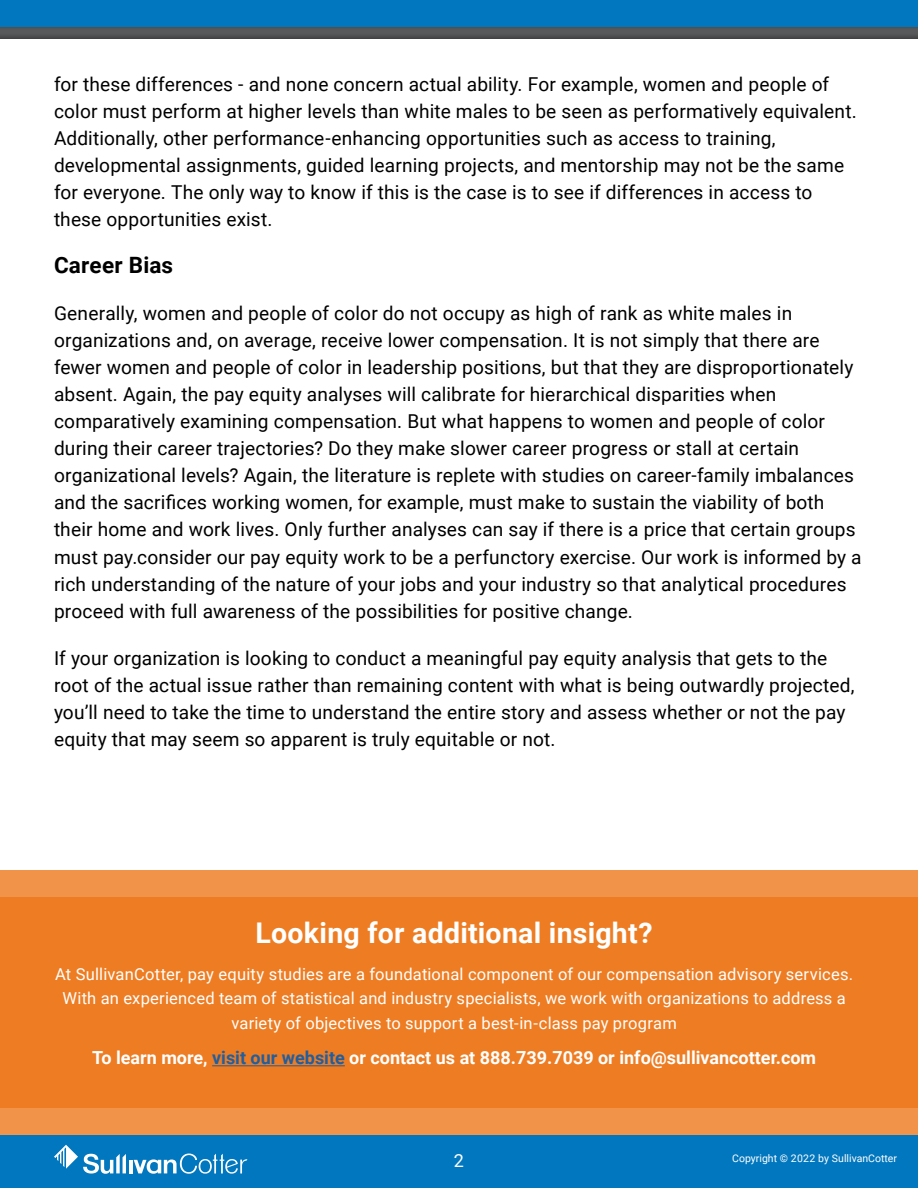
<style>
.page{position:relative;width:918px;height:1188px;background:#fff}
.page>*{position:absolute;margin:0;border:0;box-sizing:border-box;transform-origin:0 0}
.t1{font:700 28.5px "Roboto";letter-spacing:.01em;color:#fff}
.t2{font:700 22.5px "Roboto";letter-spacing:.01em;color:#000}
.t3{font:19.2px/27px "Roboto";letter-spacing:.005em;color:#000}
.t4{font:700 18px "Roboto";color:#fff}
.t5{font:18px "Roboto";color:#fff}
.t6{font:16.5px/24px "Roboto";letter-spacing:.01em;color:#fff;text-align:center}
.t7{font:10.5px "Roboto";color:#fff}
.s1{color:#215e9e}
</style>
<div class="page">
<div style="left:0;top:26px;width:918px;height:12px;background:#565658"></div>
<div style="left:0;top:0;width:918px;height:27px;background:#0077be"></div>
<div style="left:0;top:1134px;width:918px;height:54px;background:#0077be"></div>
<svg style="left:54px;top:1145px;width:194px;height:29px"></svg>
<div style="left:0;top:870px;width:918px;height:265px;background:#f19349"></div>
<div style="left:0;top:897px;width:918px;height:211px;background:#ee7c22"></div>
<hr style="left:212px;top:1065px;width:133px;height:1px;background:#215e9e">
<p class="t3" style="left:54px;top:70px;width:804px">for these differences - and none concern actual ability. For example, women and people of color must perform at higher levels than white males to be seen as performatively equivalent.<br>Additionally, other performance-enhancing opportunities such as access to training, developmental assignments, guided learning projects, and mentorship may not be the same for everyone. The only way to know if this is the case is to see if differences in access to these opportunities exist.</p>
<p class="t2" style="left:54px;top:249px;width:121px">Career Bias</p>
<p class="t3" style="left:54px;top:299px;width:809px">Generally, women and people of color do not occupy as high of rank as white males in organizations and, on average, receive lower compensation. It is not simply that there are fewer women and people of color in leadership positions, but that they are disproportionately absent. Again, the pay equity analyses will calibrate for hierarchical disparities when comparatively examining compensation. But what happens to women and people of color during their career trajectories? Do they make slower career progress or stall at certain organizational levels? Again, the literature is replete with studies on career-family imbalances and the sacrifices working women, for example, must make to sustain the viability of both their home and work lives. Only further analyses can say if there is a price that certain groups must pay.consider our pay equity work to be a perfunctory exercise. Our work is informed by a rich understanding of the nature of your jobs and your industry so that analytical procedures proceed with full awareness of the possibilities for positive change.</p>
<p class="t3" style="left:54px;top:644px;width:802px">If your organization is looking to conduct a meaningful pay equity analysis that gets to the root of the actual issue rather than remaining content with what is being outwardly projected, you’ll need to take the time to understand the entire story and assess whether or not the pay equity that may seem so apparent is truly equitable or not.</p>
<h1 class="t1" style="left:256px;top:913px;width:399px">Looking for additional insight?</h1>
<p class="t6" style="left:55px;top:962px;width:799px">At SullivanCotter, pay equity studies are a foundational component of our compensation advisory services.<br>With an experienced team of statistical and industry specialists, we work with organizations to address a variety of objectives to support a best-in-class pay program</p>
<p class="t4" style="left:92px;top:1045px;width:726px">To learn more, <span class="s1">visit our website</span> or contact us at 888.739.7039 or info@sullivancotter.com</p>
<p class="t5" style="left:454px;top:1148px;width:12px">2</p>
<p class="t7" style="left:732px;top:1151px;width:166px">Copyright © 2022 by SullivanCotter</p>
</div>
